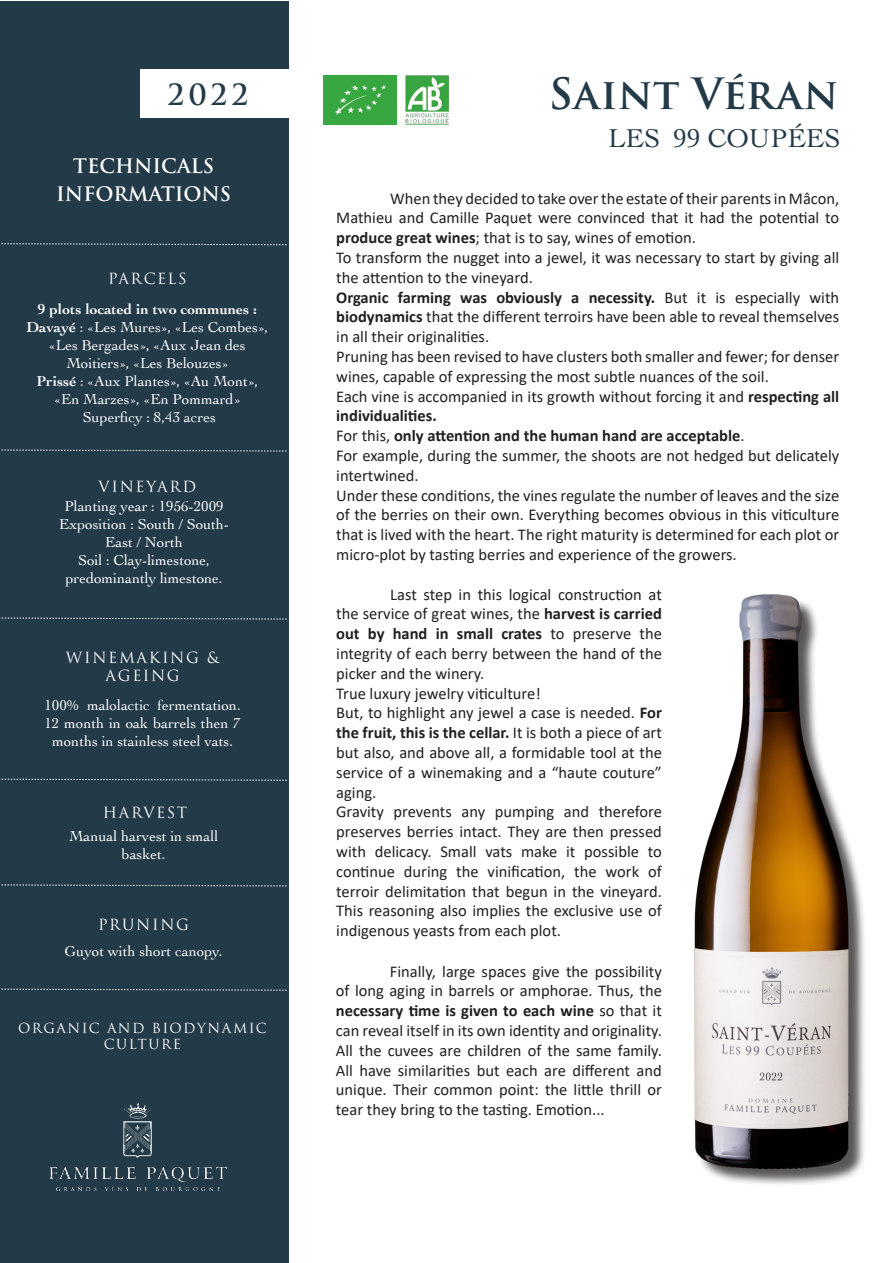
<style>
.page{position:relative;width:893px;height:1263px;background:#fff}
.page>*{position:absolute;margin:0;border:0;box-sizing:border-box;transform-origin:0 0}
.t1{font:600 42px "Trajan Pro 3";letter-spacing:.01em;color:#233a48}
.t2{font:600 28.5px "Trajan Pro 3";color:#233a48}
.t3{font:27px "Cochin";color:#233a48}
.t4{font:700 19.5px "Trajan Pro";color:#fff}
.t5{font:16.5px/19.8px "Calibri";color:#231f20;text-align:justify}
.t6{font:700 16.5px "Calibri";color:#231f20}
.t7{font:15px/18px "Cochin";color:#fff;text-align:center}
.t8{font:15px/18px "Trajan Pro 3";letter-spacing:.11em;color:#fff;text-align:center}
.t9{font:13.5px "Trajan Pro 3";letter-spacing:.11em;color:#fff}
.s1{font-weight:700}
.s2{font-weight:400}
</style>
<div class="page">
<div style="left:0;top:2px;width:288px;height:1261px;background:#233a48"></div>
<div style="left:697px;top:597px;width:170px;height:589px;background:#231f20;opacity:.75"></div>
<img style="left:694px;top:594px;width:167px;height:592px">
<div style="left:140px;top:70px;width:153px;height:48px;background:#fff"></div>
<svg style="left:0;top:618px;width:287px;height:1px"></svg>
<svg style="left:0;top:779px;width:287px;height:2px"></svg>
<svg style="left:1px;top:884px;width:286px;height:2px"></svg>
<svg style="left:1px;top:989px;width:286px;height:1px"></svg>
<svg style="left:1px;top:450px;width:286px;height:1px"></svg>
<img style="left:50px;top:1102px;width:176px;height:89px">
<svg style="left:1px;top:243px;width:286px;height:2px"></svg>
<img style="left:405px;top:76px;width:43px;height:49px">
<img style="left:324px;top:76px;width:73px;height:49px">
<p class="t2" style="left:168px;top:74px;width:82px">2022</p>
<p class="t2" style="left:233px;top:75px;width:14px">1</p>
<p class="t4" style="left:73px;top:154px;width:142px">TECHNICALS</p>
<p class="t4" style="left:56px;top:182px;width:177px">INFORMATIONS</p>
<p class="t8" style="left:108px;top:271px;width:80px">PARCELS</p>
<p class="t7" style="left:26px;top:299px;width:243px"><span class="s1">9 plots located in two communes :<br>Davayé</span> : «Les Mures», «Les Combes», «Les Bergades», «Aux Jean des<br>Moitiers», «Les Belouzes»</p>
<p class="t7" style="left:37px;top:371px;width:223px"><span class="s1">Prissé</span> : «Aux Plantes», «Au Mont», «En Marzes», «En Pommard»</p>
<p class="t7" style="left:83px;top:407px;width:135px">Superficy : 8,43 acres</p>
<p class="t8" style="left:99px;top:478px;width:99px">VINEYARD</p>
<p class="t7" style="left:64px;top:496px;width:161px">Planting year : 1956-2009</p>
<p class="t7" style="left:59px;top:514px;width:171px">Exposition : South / South-<br>East / North</p>
<p class="t7" style="left:65px;top:550px;width:159px">Soil : Clay-limestone, predominantly limestone.</p>
<p class="t8" style="left:66px;top:650px;width:155px">WINEMAKING &amp;<br>AGEING</p>
<p class="t7" style="left:44px;top:695px;width:198px">100% malolactic fermentation.<br>12 month in oak barrels then 7 months in stainless steel vats.</p>
<p class="t8" style="left:103px;top:804px;width:86px">HARVEST</p>
<p class="t7" style="left:69px;top:826px;width:151px">Manual harvest in small basket.</p>
<p class="t8" style="left:98px;top:916px;width:92px">PRUNING</p>
<p class="t7" style="left:65px;top:941px;width:160px">Guyot with short canopy.</p>
<p class="t9" style="left:18px;top:1019px;width:250px">ORGANIC AND BIODYNAMIC</p>
<p class="t9" style="left:104px;top:1035px;width:79px">CULTURE</p>
<p class="t1" style="left:549px;top:63px;width:291px">Saint Véran</p>
<p class="t3" style="left:608px;top:120px;width:234px">LES 99 COUPÉES</p>
<p class="t5" style="left:336px;top:188px;width:505px;text-indent:54px">When they decided to take over the estate of their parents in Mâcon, Mathieu and Camille Paquet were convinced that it had the potential to <span class="s1">produce great wines</span>; that is to say, wines of emotion.</p>
<p class="t5" style="left:336px;top:247px;width:504px">To transform the nugget into a jewel, it was necessary to start by giving all the attention to the vineyard.</p>
<p class="t5" style="left:336px;top:287px;width:505px"><span class="s1">Organic farming was obviously a necessity.</span> But it is especially with <span class="s1">biodynamics</span> that the different terroirs have been able to reveal themselves in all their originalities.</p>
<p class="t5" style="left:336px;top:346px;width:505px">Pruning has been revised to have clusters both smaller and fewer; for denser wines, capable of expressing the most subtle nuances of the soil.</p>
<p class="t5" style="left:336px;top:386px;width:505px">Each vine is accompanied in its growth without forcing it and <span class="s1">respecting all individualities.</span></p>
<p class="t6" style="left:336px;top:424px;width:410px"><span class="s2">For this,</span> only attention and the human hand are acceptable<span class="s2">.</span></p>
<p class="t5" style="left:336px;top:445px;width:505px">For example, during the summer, the shoots are not hedged but delicately intertwined.</p>
<p class="t5" style="left:336px;top:485px;width:505px">Under these conditions, the vines regulate the number of leaves and the size of the berries on their own. Everything becomes obvious in this viticulture that is lived with the heart. The right maturity is determined for each plot or micro-plot by tasting berries and experience of the growers.</p>
<p class="t5" style="left:336px;top:584px;width:327px;text-indent:54px">Last step in this logical construction at the service of great wines, the <span class="s1">harvest is carried out by hand in small crates</span> to preserve the integrity of each berry between the hand of the picker and the winery.</p>
<p class="t5" style="left:336px;top:683px;width:206px">True luxury jewelry viticulture!</p>
<p class="t5" style="left:336px;top:703px;width:327px">But, to highlight any jewel a case is needed. <span class="s1">For the fruit, this is the cellar.</span> It is both a piece of art but also, and above all, a formidable tool at the service of a winemaking and a “haute couture” aging.</p>
<p class="t5" style="left:336px;top:802px;width:327px">Gravity prevents any pumping and therefore preserves berries intact. They are then pressed with delicacy. Small vats make it possible to continue during the vinification, the work of terroir delimitation that begun in the vineyard.<br>This reasoning also implies the exclusive use of indigenous yeasts from each plot.</p>
<p class="t5" style="left:336px;top:961px;width:327px;text-indent:54px">Finally, large spaces give the possibility of long aging in barrels or amphorae. Thus, the <span class="s1">necessary time is given to each wine</span> so that it can reveal itself in its own identity and originality.</p>
<p class="t5" style="left:336px;top:1040px;width:327px">All the cuvees are children of the same family.<br>All have similarities but each are different and unique. Their common point: the little thrill or tear they bring to the tasting. Emotion...</p>
</div>
